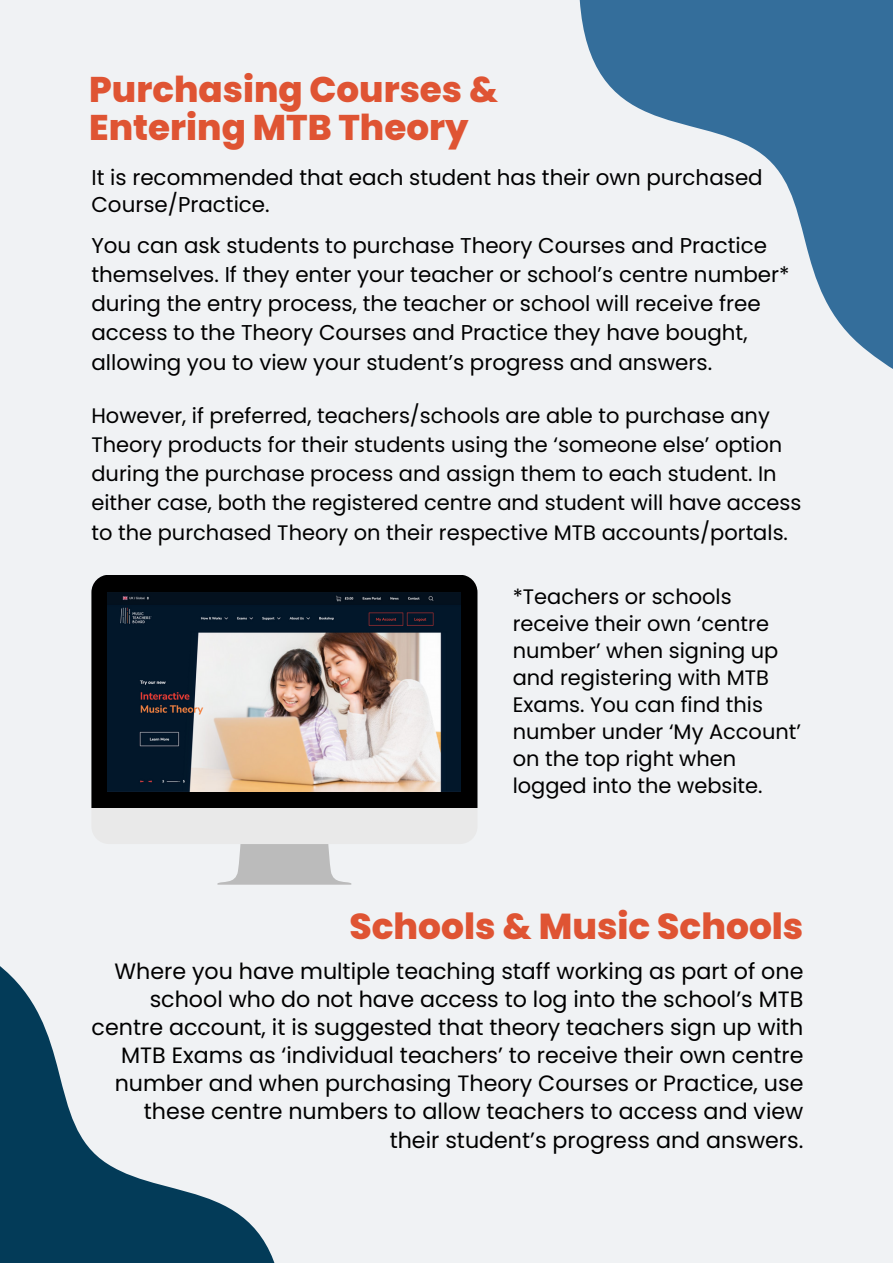
<style>
.page{position:relative;width:893px;height:1264px;background:#fff}
.page>*{position:absolute;margin:0;border:0;box-sizing:border-box;transform-origin:0 0}
.t1{font:800 36px "Poppins";color:#df5433}
.t2{font:800 35.7px/37px "Poppins";color:#df5433}
.t3{font:22.2px/28px "Poppins";color:#000;text-align:right}
.t4{font:21.45px/29.2px "Poppins";color:#000}
.t5{font:21px/27px "Poppins";color:#000}
</style>
<div class="page">
<div style="left:0;top:0;width:892px;height:1262px;background:#f0f2f4"></div>
<svg style="left:579px;top:0;width:313px;height:369px"></svg>
<svg style="left:91px;top:575px;width:386px;height:233px;background:#060607"></svg>
<svg style="left:284px;top:808px;width:193px;height:76px"></svg>
<img style="left:108px;top:593px;width:352px;height:198px">
<svg style="left:0;top:760px;width:284px;height:502px"></svg>
<h2 class="t2" style="left:89px;top:71px;width:410px">Purchasing Courses &amp;<br>Entering MTB Theory</h2>
<p class="t4" style="left:91px;top:164px;width:672px;line-height:27px">It is recommended that each student has their own purchased<br>Course/Practice.</p>
<p class="t4" style="left:91px;top:230px;width:699px">You can ask students to purchase Theory Courses and Practice themselves. If they enter your teacher or school’s centre number* during the entry process, the teacher or school will receive free access to the Theory Courses and Practice they have bought, allowing you to view your student’s progress and answers.</p>
<p class="t5" style="left:91px;top:401px;width:711px;line-height:29.2px">However, if preferred, teachers/schools are able to purchase any Theory products for their students using the ‘someone else’ option during the purchase process and assign them to each student. In either case, both the registered centre and student will have access to the purchased Theory on their respective MTB accounts/portals.</p>
<p class="t5" style="left:512px;top:583px;width:290px">*Teachers or schools receive their own ‘centre number’ when signing up and registering with MTB<br>Exams. You can find this number under ‘My Account’ on the top right when logged into the website.</p>
<h1 class="t1" style="left:349px;top:901px;width:455px">Schools &amp; Music Schools</h1>
<p class="t3" style="left:92px;top:957px;width:713px">Where you have multiple teaching staff working as part of one school who do not have access to log into the school’s MTB centre account, it is suggested that theory teachers sign up with MTB Exams as ‘individual teachers’ to receive their own centre number and when purchasing Theory Courses or Practice, use these centre numbers to allow teachers to access and view their student’s progress and answers.</p>
</div>
